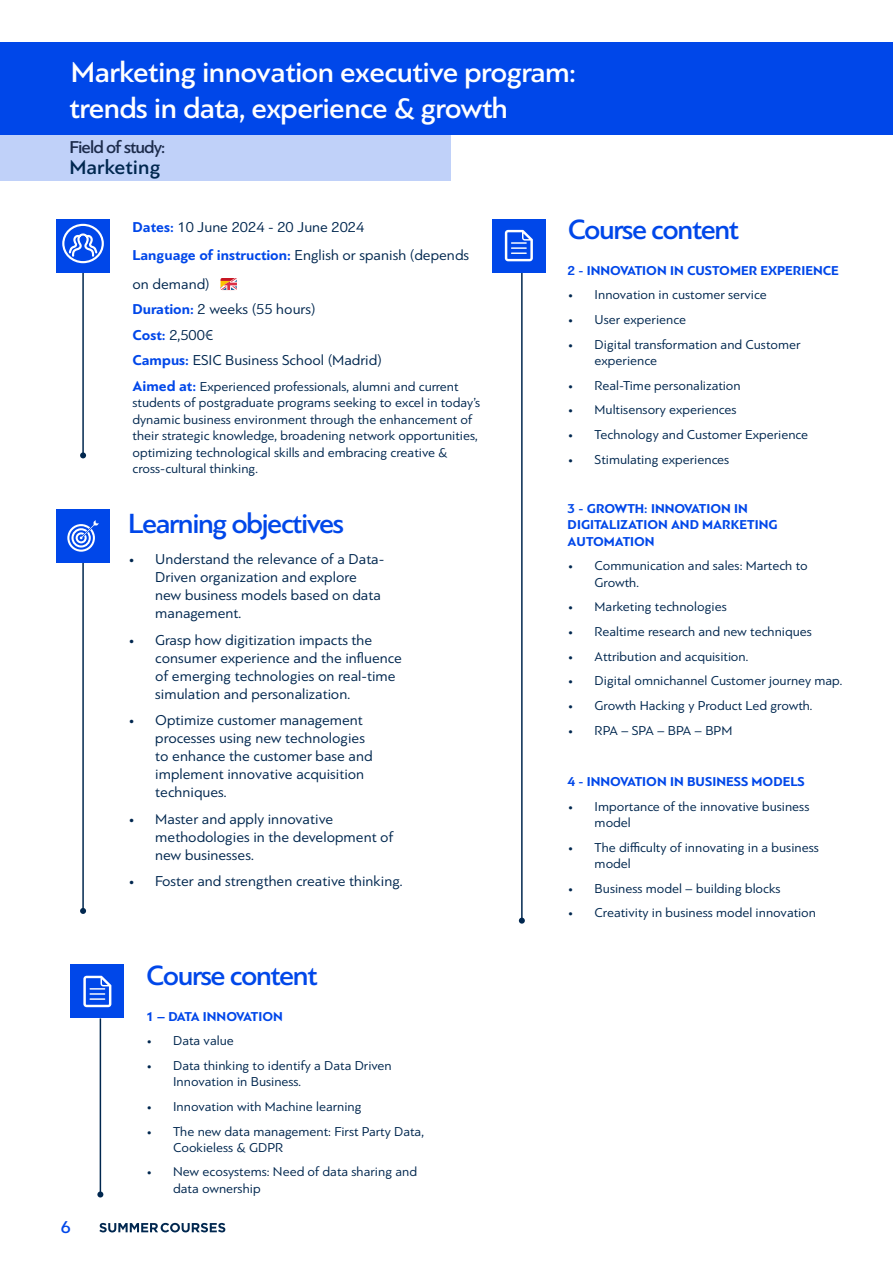
<style>
.page{position:relative;width:893px;height:1263px;background:#fff}
.page>*{position:absolute;margin:0;border:0;box-sizing:border-box;transform-origin:0 0}
.t1{font:500 30px/36px "PF Bague Sans Pro";letter-spacing:-.02em;color:#fff}
.t2{font:500 29.1px "PF Bague Sans Pro";letter-spacing:-.05em;color:#0047e9}
.t3{font:500 21px "PF Bague Sans Pro";color:#00274f}
.t4{font:500 18px "PF Bague Sans Pro";letter-spacing:-.05em;color:#1c2b4b}
.t5{font:500 18px "PF Bague Sans Pro";color:#0047e9}
.t6{font:15px/18px "PF Bague Sans Pro";color:#00274f}
.t7{font:13.5px/16.2px "PF Bague Sans Pro";color:#00274f}
.t8{font:700 13.5px/16.2px "PF Bague Sans Pro";color:#0047e9}
.t9{font:700 13.5px "PF Bague Sans Pro";letter-spacing:-.03em;color:#0047e9}
.s1{font-weight:700;color:#0047e9}
.s2{font-weight:700;font-size:15px;color:#0047e9}
</style>
<div class="page">
<hr style="left:82px;top:272px;width:2px;height:183px;background:#00274f">
<svg style="left:80px;top:452px;width:6px;height:6px"></svg>
<div style="left:56px;top:219px;width:54px;height:53px;background:#0047e9"></div>
<hr style="left:82px;top:563px;width:2px;height:348px;background:#00274f">
<svg style="left:80px;top:908px;width:6px;height:6px"></svg>
<div style="left:56px;top:509px;width:54px;height:54px;background:#0047e9"></div>
<svg style="left:67px;top:520px;width:32px;height:32px"></svg>
<div style="left:62px;top:224px;width:42px;height:39px;border:2px solid #fff;border-radius:50%"></div>
<svg style="left:67px;top:232px;width:32px;height:26px"></svg>
<div style="left:0;top:43px;width:893px;height:92px;background:#0047e9"></div>
<div style="left:0;top:135px;width:451px;height:46px;background:#c0d1f9"></div>
<svg style="left:99px;top:1223px;width:126px;height:9px"></svg>
<hr style="left:521px;top:272px;width:2px;height:649px;background:#00274f">
<svg style="left:519px;top:918px;width:6px;height:6px"></svg>
<div style="left:492px;top:219px;width:54px;height:53px;background:#0047e9"></div>
<svg style="left:505px;top:230px;width:28px;height:31px"></svg>
<hr style="left:100px;top:1018px;width:1px;height:176px;background:#00274f">
<svg style="left:97px;top:1191px;width:6px;height:6px"></svg>
<div style="left:70px;top:964px;width:54px;height:54px;background:#0047e9"></div>
<svg style="left:83px;top:976px;width:28px;height:31px"></svg>
<svg style="left:220px;top:278px;width:17px;height:12px"></svg>
<h1 class="t1" style="left:69px;top:55px;width:508px">Marketing innovation executive program: trends in data, experience &amp; growth</h1>
<h3 class="t4" style="left:69px;top:136px;width:98px">Field of study:</h3>
<h3 class="t3" style="left:69px;top:155px;width:92px">Marketing</h3>
<h3 class="t5" style="left:61px;top:1216px;width:12px">6</h3>
<p class="t6" style="left:133px;top:212px;width:338px;line-height:28.5px"><span class="s1">Dates:</span> 10 June 2024 - 20 June 2024<br><span class="s1">Language of instruction:</span> English or spanish (depends on demand)</p>
<p class="t6" style="left:133px;top:296px;width:251px;line-height:25.5px"><span class="s1">Duration:</span> 2 weeks (55 hours)<br><span class="s1">Cost:</span> 2,500€<br><span class="s1">Campus:</span> ESIC Business School (Madrid)</p>
<p class="t7" style="left:133px;top:378px;width:349px"><span class="s2">Aimed at:</span> Experienced professionals, alumni and current students of postgraduate programs seeking to excel in today’s dynamic business environment through the enhancement of their strategic knowledge, broadening network opportunities, optimizing technological skills and embracing creative &amp; cross-cultural thinking.</p>
<h2 class="t2" style="left:128px;top:506px;width:217px">Learning objectives</h2>
<p class="t6" style="left:155px;top:550px;width:231px;text-indent:-27px">• Understand the relevance of a Data-<br>Driven organization and explore new business models based on data management.</p>
<p class="t6" style="left:155px;top:631px;width:248px;text-indent:-27px">• Grasp how digitization impacts the consumer experience and the influence of emerging technologies on real-time simulation and personalization.</p>
<p class="t6" style="left:155px;top:711px;width:219px;text-indent:-27px">• Optimize customer management processes using new technologies to enhance the customer base and implement innovative acquisition techniques.</p>
<p class="t6" style="left:155px;top:810px;width:240px;text-indent:-27px">• Master and apply innovative methodologies in the development of new businesses.</p>
<p class="t6" style="left:128px;top:872px;width:276px">• Foster and strengthen creative thinking.</p>
<h2 class="t2" style="left:146px;top:958px;width:173px">Course content</h2>
<p class="t9" style="left:146px;top:1008px;width:138px">1 – DATA INNOVATION</p>
<p class="t7" style="left:146px;top:1033px;width:89px">• Data value</p>
<p class="t7" style="left:173px;top:1057px;width:220px;text-indent:-27px">• Data thinking to identify a Data Driven<br>Innovation in Business.</p>
<p class="t7" style="left:146px;top:1098px;width:217px">• Innovation with Machine learning</p>
<p class="t7" style="left:173px;top:1123px;width:252px;text-indent:-27px">• The new data management: First Party Data,<br>Cookieless &amp; GDPR</p>
<p class="t7" style="left:173px;top:1164px;width:245px;text-indent:-27px">• New ecosystems: Need of data sharing and data ownership</p>
<h2 class="t2" style="left:568px;top:213px;width:173px">Course content</h2>
<p class="t8" style="left:568px;top:262px;width:273px">2 - INNOVATION IN CUSTOMER EXPERIENCE</p>
<p class="t7" style="left:568px;top:287px;width:201px">• Innovation in customer service</p>
<p class="t7" style="left:568px;top:311px;width:120px">• User experience</p>
<p class="t7" style="left:595px;top:336px;width:207px;text-indent:-27px">• Digital transformation and Customer experience</p>
<p class="t7" style="left:568px;top:377px;width:175px">• Real-Time personalization</p>
<p class="t7" style="left:568px;top:402px;width:170px">• Multisensory experiences</p>
<p class="t7" style="left:568px;top:427px;width:242px">• Technology and Customer Experience</p>
<p class="t7" style="left:568px;top:451px;width:163px">• Stimulating experiences</p>
<p class="t8" style="left:568px;top:501px;width:212px">3 - GROWTH: INNOVATION IN<br>DIGITALIZATION AND MARKETING<br>AUTOMATION</p>
<p class="t7" style="left:595px;top:558px;width:215px;text-indent:-27px">• Communication and sales: Martech to<br>Growth.</p>
<p class="t7" style="left:568px;top:599px;width:161px">• Marketing technologies</p>
<p class="t7" style="left:568px;top:623px;width:246px">• Realtime research and new techniques</p>
<p class="t7" style="left:568px;top:648px;width:182px">• Attribution and acquisition.</p>
<p class="t7" style="left:568px;top:673px;width:276px">• Digital omnichannel Customer journey map.</p>
<p class="t7" style="left:568px;top:697px;width:246px">• Growth Hacking y Product Led growth.</p>
<p class="t7" style="left:568px;top:722px;width:166px">• RPA – SPA – BPA – BPM</p>
<p class="t8" style="left:568px;top:774px;width:239px">4 - INNOVATION IN BUSINESS MODELS</p>
<p class="t7" style="left:595px;top:798px;width:216px;text-indent:-27px">• Importance of the innovative business model</p>
<p class="t7" style="left:595px;top:839px;width:226px;text-indent:-27px">• The difficulty of innovating in a business model</p>
<p class="t7" style="left:568px;top:880px;width:215px">• Business model – building blocks</p>
<p class="t7" style="left:568px;top:905px;width:250px">• Creativity in business model innovation</p>
</div>
